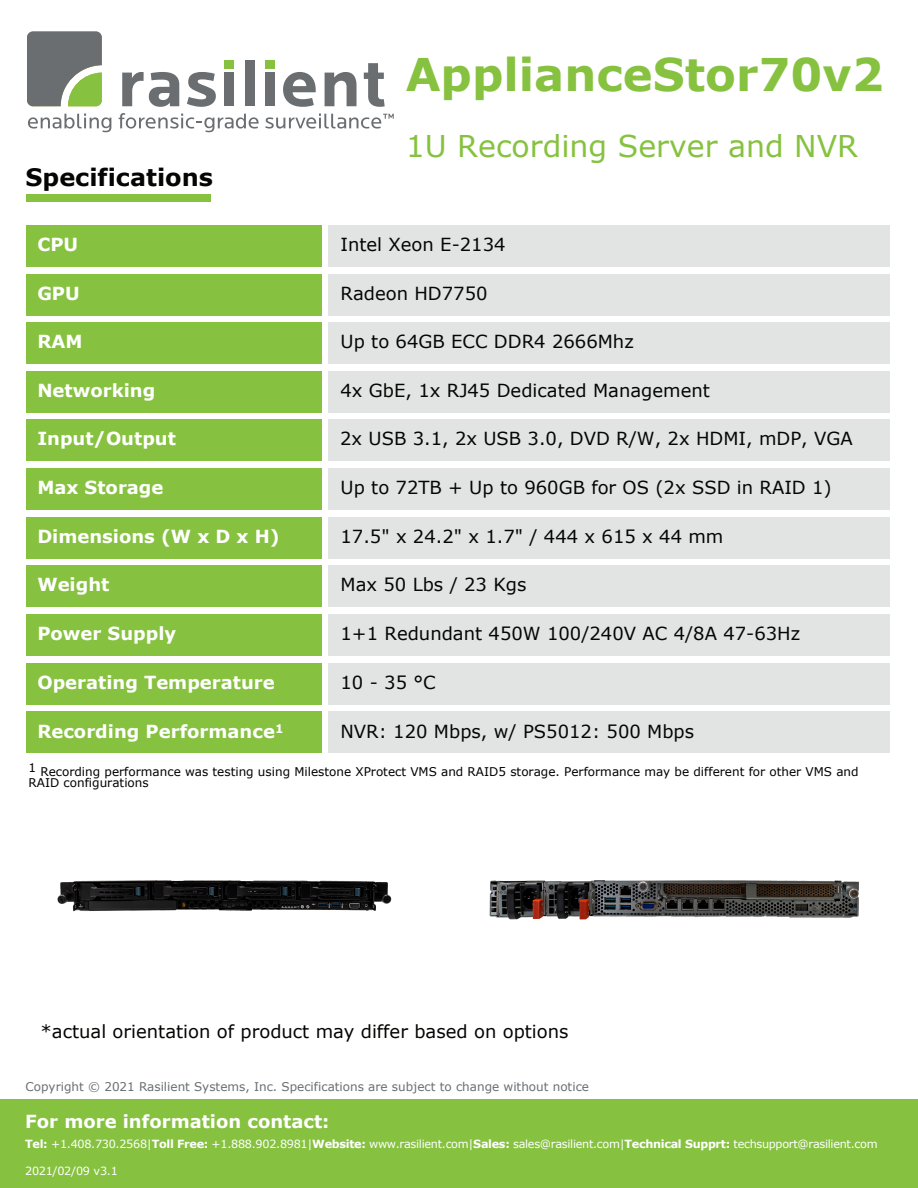
<style>
.page{position:relative;width:918px;height:1188px;background:#fff}
.page>*{position:absolute;margin:0;border:0;box-sizing:border-box;transform-origin:0 0}
.t1{font:700 45px "Verdana";color:#86c23f}
.t2{font:30px "Verdana";color:#86c23f}
.t3{font:700 24px "Verdana";color:#050504}
.t4{font:18px "Verdana";color:#050504}
.t5{font:700 18px "Verdana";color:#fff}
.t6{font:12px/10.6px "Verdana";color:#000}
.t7{font:12px "Verdana";color:#6a6e71}
.t8{font:11.25px "Verdana";letter-spacing:-.025em;color:#fff}
.s1{font-weight:700}
</style>
<div class="page">
<img style="left:57px;top:880px;width:335px;height:32px">
<div style="left:26px;top:195px;width:185px;height:7px;background:#86c23f"></div>
<div style="left:26px;top:225px;width:296px;height:41px;background:#86c23f"></div>
<div style="left:328px;top:225px;width:562px;height:41px;background:#e2e4e4"></div>
<div style="left:26px;top:274px;width:296px;height:41px;background:#86c23f"></div>
<div style="left:328px;top:274px;width:562px;height:41px;background:#e2e4e4"></div>
<div style="left:26px;top:323px;width:296px;height:41px;background:#86c23f"></div>
<div style="left:328px;top:323px;width:562px;height:41px;background:#e2e4e4"></div>
<div style="left:26px;top:371px;width:296px;height:41px;background:#86c23f"></div>
<div style="left:328px;top:371px;width:562px;height:41px;background:#e2e4e4"></div>
<div style="left:26px;top:420px;width:296px;height:41px;background:#86c23f"></div>
<div style="left:328px;top:420px;width:562px;height:41px;background:#e2e4e4"></div>
<div style="left:26px;top:469px;width:296px;height:41px;background:#86c23f"></div>
<div style="left:328px;top:469px;width:562px;height:41px;background:#e2e4e4"></div>
<div style="left:26px;top:517px;width:296px;height:41px;background:#86c23f"></div>
<div style="left:328px;top:517px;width:562px;height:41px;background:#e2e4e4"></div>
<div style="left:26px;top:566px;width:296px;height:41px;background:#86c23f"></div>
<div style="left:328px;top:566px;width:562px;height:41px;background:#e2e4e4"></div>
<div style="left:26px;top:614px;width:296px;height:41px;background:#86c23f"></div>
<div style="left:328px;top:614px;width:562px;height:41px;background:#e2e4e4"></div>
<div style="left:26px;top:663px;width:296px;height:41px;background:#86c23f"></div>
<svg style="left:27px;top:31px;width:75px;height:75px"></svg>
<svg style="left:122px;top:72px;width:57px;height:35px"></svg>
<svg style="left:187px;top:72px;width:29px;height:35px"></svg>
<div style="left:224px;top:61px;width:10px;height:8px;background:#86c23f"></div>
<div style="left:224px;top:73px;width:10px;height:33px;background:#6a6e71"></div>
<div style="left:245px;top:61px;width:10px;height:45px;background:#6a6e71"></div>
<div style="left:265px;top:73px;width:10px;height:33px;background:#6a6e71"></div>
<div style="left:265px;top:61px;width:10px;height:8px;background:#86c23f"></div>
<svg style="left:283px;top:72px;width:33px;height:35px"></svg>
<svg style="left:325px;top:72px;width:32px;height:34px"></svg>
<svg style="left:364px;top:63px;width:21px;height:44px"></svg>
<svg style="left:28px;top:113px;width:83px;height:19px"></svg>
<svg style="left:119px;top:113px;width:140px;height:19px"></svg>
<svg style="left:265px;top:113px;width:129px;height:16px"></svg>
<img style="left:489px;top:880px;width:370px;height:40px">
<div style="left:328px;top:663px;width:562px;height:41px;background:#e2e4e4"></div>
<div style="left:26px;top:711px;width:296px;height:41px;background:#86c23f"></div>
<div style="left:328px;top:711px;width:562px;height:41px;background:#e2e4e4"></div>
<div style="left:0;top:1100px;width:918px;height:88px;background:#86c23f"></div>
<h3 class="t3" style="left:26px;top:160px;width:189px">Specifications</h3>
<h1 class="t1" style="left:406px;top:43px;width:480px">ApplianceStor70v2</h1>
<h2 class="t2" style="left:406px;top:125px;width:454px">1U Recording Server and NVR</h2>
<p class="t5" style="left:37px;top:232px;width:42px">CPU</p>
<p class="t4" style="left:341px;top:232px;width:167px">Intel Xeon E-2134</p>
<p class="t5" style="left:37px;top:280px;width:44px">GPU</p>
<p class="t4" style="left:341px;top:281px;width:149px">Radeon HD7750</p>
<p class="t5" style="left:37px;top:329px;width:47px">RAM</p>
<p class="t4" style="left:341px;top:329px;width:295px">Up to 64GB ECC DDR4 2666Mhz</p>
<p class="t5" style="left:37px;top:378px;width:119px">Networking</p>
<p class="t4" style="left:341px;top:378px;width:371px">4x GbE, 1x RJ45 Dedicated Management</p>
<p class="t5" style="left:37px;top:426px;width:140px">Input/Output</p>
<p class="t4" style="left:340px;top:426px;width:514px">2x USB 3.1, 2x USB 3.0, DVD R/W, 2x HDMI, mDP, VGA</p>
<p class="t5" style="left:37px;top:475px;width:128px">Max Storage</p>
<p class="t4" style="left:341px;top:475px;width:493px">Up to 72TB + Up to 960GB for OS (2x SSD in RAID 1)</p>
<p class="t5" style="left:37px;top:523px;width:244px">Dimensions (W x D x H)</p>
<p class="t4" style="left:341px;top:524px;width:384px">17.5" x 24.2" x 1.7" / 444 x 615 x 44 mm</p>
<p class="t5" style="left:37px;top:572px;width:74px">Weight</p>
<p class="t4" style="left:341px;top:572px;width:187px">Max 50 Lbs / 23 Kgs</p>
<p class="t5" style="left:37px;top:621px;width:140px">Power Supply</p>
<p class="t4" style="left:341px;top:621px;width:461px">1+1 Redundant 450W 100/240V AC 4/8A 47-63Hz</p>
<p class="t5" style="left:37px;top:669px;width:239px">Operating Temperature</p>
<p class="t4" style="left:341px;top:670px;width:97px">10 - 35 °C</p>
<p class="t5" style="left:37px;top:719px;width:248px">Recording Performance<sup>1</sup></p>
<p class="t4" style="left:341px;top:719px;width:355px">NVR: 120 Mbps, w/ PS5012: 500 Mbps</p>
<p class="t6" style="left:28px;top:766px;width:832px">1 Recording performance was testing using Milestone XProtect VMS and RAID5 storage. Performance may be different for other VMS and<br>RAID configurations</p>
<p class="t4" style="left:40px;top:1019px;width:530px">*actual orientation of product may differ based on options</p>
<p class="t7" style="left:26px;top:1079px;width:565px">Copyright © 2021 Rasilient Systems, Inc. Specifications are subject to change without notice</p>
<p class="t5" style="left:25px;top:1109px;width:306px">For more information contact:</p>
<p class="t8" style="left:25px;top:1137px;width:854px"><span class="s1">Tel:</span> +1.408.730.2568|<span class="s1">Toll Free:</span> +1.888.902.8981|<span class="s1">Website:</span> www.rasilient.com|<span class="s1">Sales:</span> sales@rasilient.com|<span class="s1">Technical Supprt:</span> techsupport@rasilient.com</p>
<p class="t8" style="left:25px;top:1164px;width:94px">2021/02/09 v3.1</p>
</div>
